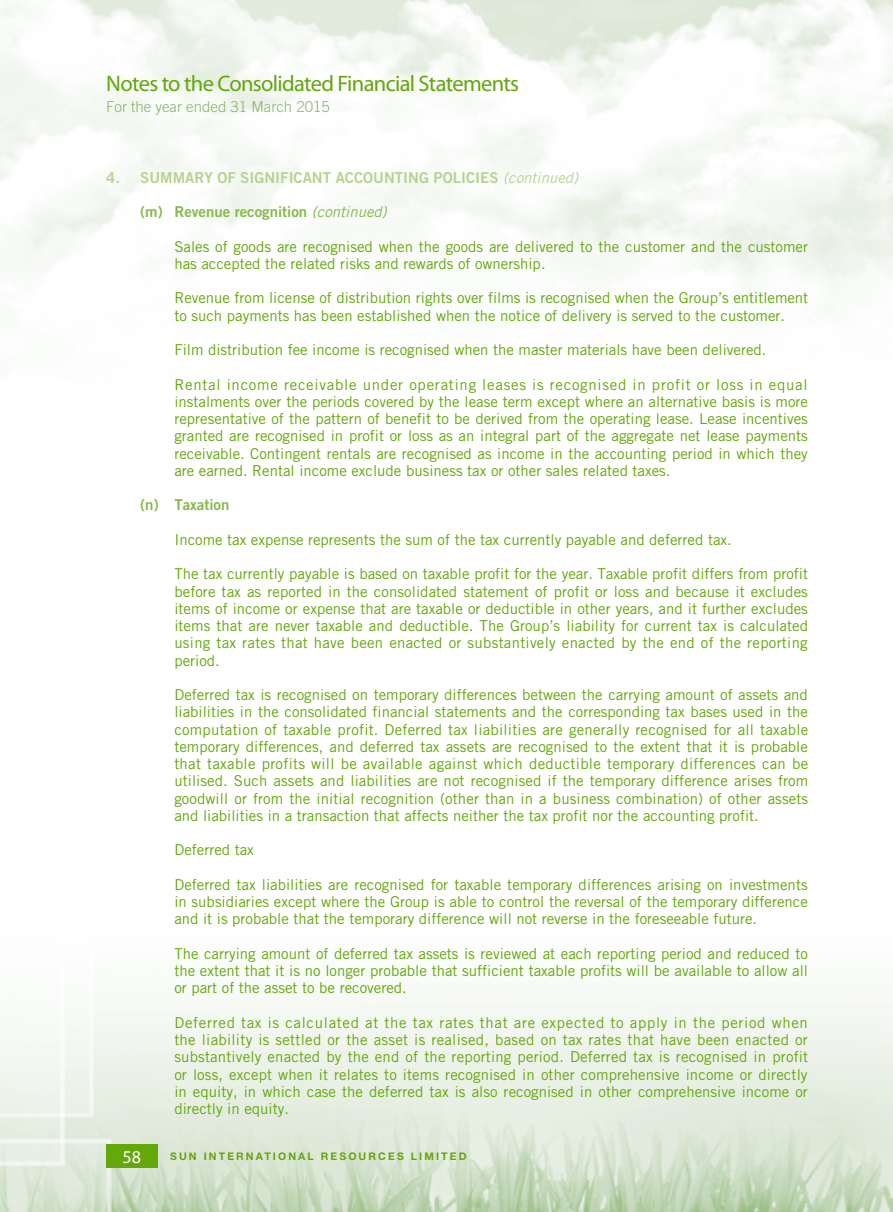
<style>
.page{position:relative;width:893px;height:1212px;background:#fff}
.page>*{position:absolute;margin:0;border:0;box-sizing:border-box;transform-origin:0 0}
.t1{font:22.5px "Myriad Pro";letter-spacing:-.03em;color:#63a70a}
.t2{font:18px "Myriad Pro";color:#fff}
.t3{font:15px/17.2px "Trade Gothic LT Std";color:#63a70a;text-align:justify}
.t4{font:15px "Trade Gothic LT Std Bd 2";color:#b5d38e}
.t5{font:15px "Trade Gothic LT Std Bd 2";color:#85b94a}
.t6{font:300 15px "Trade Gothic LT Std";color:#85b563}
.t7{font:700 10.5px "Helvetica Neue LT Std";letter-spacing:.2em;color:#63a70a}
.s1{font-family:"Trade Gothic LT Std";font-style:italic}
</style>
<div class="page">
<img style="left:0;top:0;width:893px;height:1212px">
<div style="left:106px;top:1145px;width:51px;height:23px;background:#63a70a"></div>
<h1 class="t1" style="left:106px;top:70px;width:414px">Notes to the Consolidated Financial Statements</h1>
<p class="t6" style="left:106px;top:97px;width:225px">For the year ended 31 March 2015</p>
<p class="t4" style="left:106px;top:168px;width:473px">4. SUMMARY OF SIGNIFICANT ACCOUNTING POLICIES <span class="s1">(continued)</span></p>
<p class="t5" style="left:140px;top:202px;width:248px">(m) Revenue recognition <span class="s1">(continued)</span></p>
<p class="t3" style="left:174px;top:237px;width:635px">Sales of goods are recognised when the goods are delivered to the customer and the customer has accepted the related risks and rewards of ownership.</p>
<p class="t3" style="left:174px;top:289px;width:635px">Revenue from license of distribution rights over films is recognised when the Group’s entitlement to such payments has been established when the notice of delivery is served to the customer.</p>
<p class="t3" style="left:174px;top:341px;width:594px">Film distribution fee income is recognised when the master materials have been delivered.</p>
<p class="t3" style="left:174px;top:375px;width:635px">Rental income receivable under operating leases is recognised in profit or loss in equal instalments over the periods covered by the lease term except where an alternative basis is more representative of the pattern of benefit to be derived from the operating lease. Lease incentives granted are recognised in profit or loss as an integral part of the aggregate net lease payments receivable. Contingent rentals are recognised as income in the accounting period in which they are earned. Rental income exclude business tax or other sales related taxes.</p>
<p class="t5" style="left:140px;top:496px;width:91px">(n) Taxation</p>
<p class="t3" style="left:174px;top:531px;width:559px">Income tax expense represents the sum of the tax currently payable and deferred tax.</p>
<p class="t3" style="left:174px;top:565px;width:635px">The tax currently payable is based on taxable profit for the year. Taxable profit differs from profit before tax as reported in the consolidated statement of profit or loss and because it excludes items of income or expense that are taxable or deductible in other years, and it further excludes items that are never taxable and deductible. The Group’s liability for current tax is calculated using tax rates that have been enacted or substantively enacted by the end of the reporting period.</p>
<p class="t3" style="left:174px;top:686px;width:635px">Deferred tax is recognised on temporary differences between the carrying amount of assets and liabilities in the consolidated financial statements and the corresponding tax bases used in the computation of taxable profit. Deferred tax liabilities are generally recognised for all taxable temporary differences, and deferred tax assets are recognised to the extent that it is probable that taxable profits will be available against which deductible temporary differences can be utilised. Such assets and liabilities are not recognised if the temporary difference arises from goodwill or from the initial recognition (other than in a business combination) of other assets and liabilities in a transaction that affects neither the tax profit nor the accounting profit.</p>
<p class="t3" style="left:174px;top:841px;width:81px">Deferred tax</p>
<p class="t3" style="left:174px;top:876px;width:635px">Deferred tax liabilities are recognised for taxable temporary differences arising on investments in subsidiaries except where the Group is able to control the reversal of the temporary difference and it is probable that the temporary difference will not reverse in the foreseeable future.</p>
<p class="t3" style="left:174px;top:945px;width:635px">The carrying amount of deferred tax assets is reviewed at each reporting period and reduced to the extent that it is no longer probable that sufficient taxable profits will be available to allow all or part of the asset to be recovered.</p>
<p class="t3" style="left:174px;top:1014px;width:635px">Deferred tax is calculated at the tax rates that are expected to apply in the period when the liability is settled or the asset is realised, based on tax rates that have been enacted or substantively enacted by the end of the reporting period. Deferred tax is recognised in profit or loss, except when it relates to items recognised in other comprehensive income or directly in equity, in which case the deferred tax is also recognised in other comprehensive income or directly in equity.</p>
<p class="t2" style="left:123px;top:1145px;width:20px">58</p>
<p class="t7" style="left:170px;top:1149px;width:298px">SUN INTERNATI ONAL RESOURCES LI MI TED</p>
</div>
